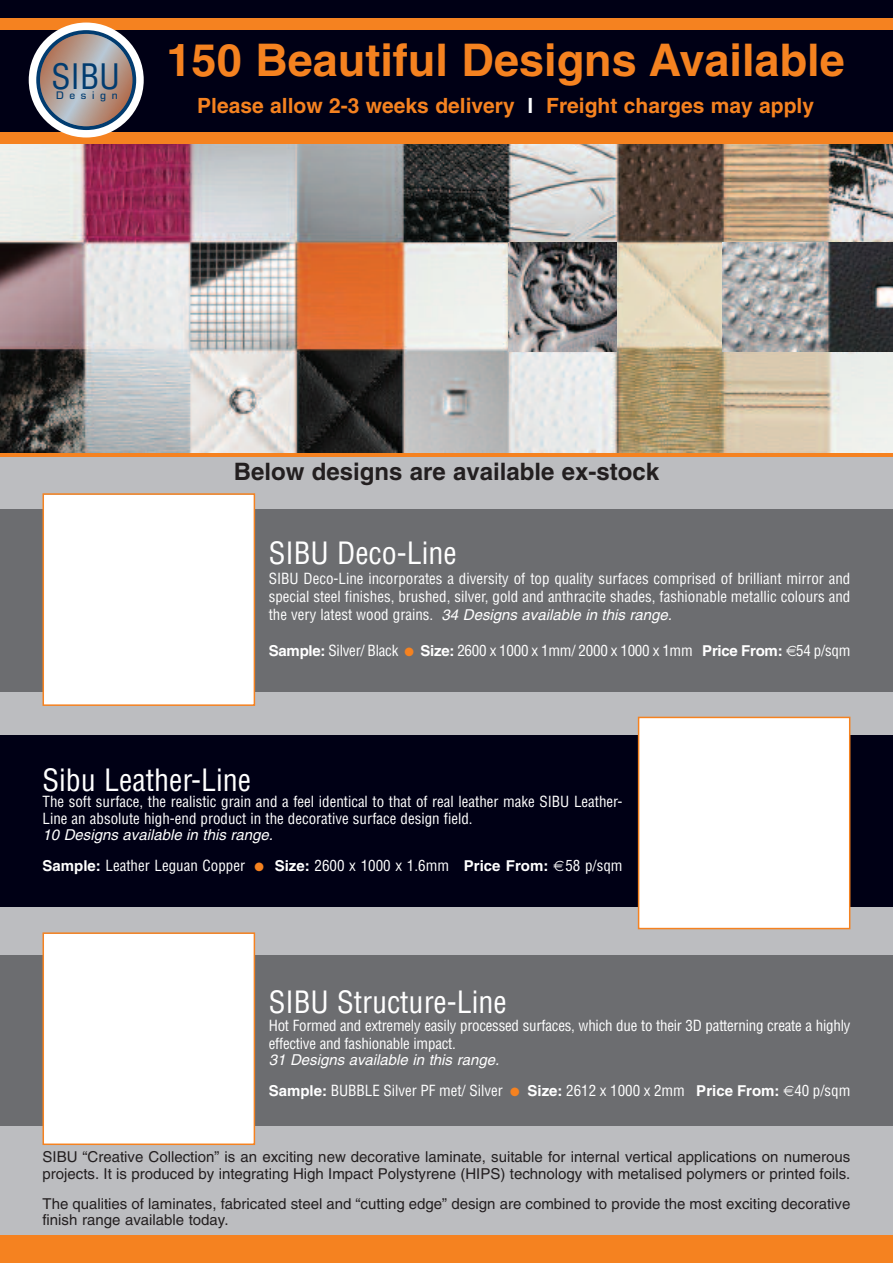
<style>
.page{position:relative;width:893px;height:1263px;background:#fff}
.page>*{position:absolute;margin:0;border:0;box-sizing:border-box;transform-origin:0 0}
.t1{font:700 45px "Helvetica";color:#f58220}
.t2{font:condensed 34.2px "Helvetica";color:#013c70}
.t3{font:condensed 30px "Helvetica";color:#fff}
.t4{font:700 24px "Helvetica";color:#231f20}
.t5{font:700 21px "Helvetica";color:#f58220}
.t6{font:condensed 15px/18px "Helvetica";color:#fff}
.t7{font:15px/16.5px "Helvetica";color:#231f20}
.t8{font:500 11.4px "Eurostile T";color:#013c70}
.s1{color:#fff}
.s2{font-style:italic;font-stretch:normal}
.s3{font-weight:700;font-stretch:normal}
.s4{color:#f58220}
</style>
<div class="page">
<div style="left:0;top:434px;width:893px;height:811px;background:#bcbdc0"></div>
<img style="left:0;top:144px;width:893px;height:309px">
<div style="left:0;top:509px;width:893px;height:182px;background:#6c6d70"></div>
<div style="left:0;top:735px;width:893px;height:172px;background:#000015"></div>
<div style="left:0;top:955px;width:893px;height:170px;background:#6c6d70"></div>
<div style="left:44px;top:495px;width:210px;height:209px;background:#fff"></div>
<div style="left:43px;top:493px;width:212px;height:213px;border:2px solid #f58220"></div>
<div style="left:0;top:1235px;width:893px;height:28px;background:#f58220"></div>
<div style="left:639px;top:718px;width:210px;height:210px;background:#fff"></div>
<div style="left:638px;top:717px;width:212px;height:212px;border:2px solid #f58220"></div>
<div style="left:44px;top:934px;width:210px;height:209px;background:#fff"></div>
<div style="left:43px;top:932px;width:212px;height:213px;border:2px solid #f58220"></div>
<div style="left:0;top:0;width:893px;height:136px;background:#000015"></div>
<div style="left:0;top:132px;width:893px;height:12px;background:#f58220"></div>
<div style="left:0;top:18px;width:893px;height:12px;background:#f58220"></div>
<img style="left:508px;top:243px;width:108px;height:108px">
<img style="left:723px;top:243px;width:170px;height:108px">
<svg style="left:29px;top:23px;width:115px;height:114px"></svg>
<hr style="left:0;top:453px;width:893px;height:4px;background:#f58220">
<h2 class="t2" style="left:51px;top:63px;width:70px">SIBU</h2>
<p class="t8" style="left:56px;top:89px;width:21px">D e</p>
<p class="t8" style="left:81px;top:89px;width:15px">s i</p>
<p class="t8" style="left:100px;top:89px;width:19px">g n</p>
<h1 class="t1" style="left:167px;top:44px;width:679px">150 Beautiful Designs Available</h1>
<h3 class="t5" style="left:197px;top:98px;width:618px">Please allow 2-3 weeks delivery <span class="s1">l</span> Freight charges may apply</h3>
<h3 class="t4" style="left:234px;top:463px;width:427px">Below designs are available ex-stock</h3>
<h3 class="t3" style="left:269px;top:542px;width:190px">SIBU Deco-Line</h3>
<p class="t6" style="left:269px;top:571px;width:583px;text-align:justify">SIBU Deco-Line incorporates a diversity of top quality surfaces comprised of brilliant mirror and special steel finishes, brushed, silver, gold and anthracite shades, fashionable metallic colours and the very latest wood grains. <span class="s2">34 Designs available in this range.</span></p>
<p class="t6" style="left:269px;top:643px;width:583px"><span class="s3">Sample:</span> Silver/ Black <span class="s4">●</span> <span class="s3">Size:</span> 2600 x 1000 x 1mm/ 2000 x 1000 x 1mm <span class="s3">Price From:</span> 54 p/sqm</p>
<h3 class="t3" style="left:43px;top:768px;width:210px">Sibu Leather-Line</h3>
<p class="t6" style="left:43px;top:795px;width:582px;line-height:16.5px">The soft surface, the realistic grain and a feel identical to that of real leather make SIBU Leather-<br>Line an absolute high-end product in the decorative surface design field.</p>
<p class="t6" style="left:43px;top:820px;width:582px;line-height:30.8px"><span class="s2">10 Designs available in this range.<br></span><span class="s3">Sample:</span> Leather Leguan Copper <span class="s4">●</span> <span class="s3">Size:</span> 2600 x 1000 x 1.6mm <span class="s3">Price From:</span> 58 p/sqm</p>
<h3 class="t3" style="left:269px;top:990px;width:240px">SIBU Structure-Line</h3>
<p class="t6" style="left:269px;top:1018px;width:583px">Hot Formed and extremely easily processed surfaces, which due to their 3D patterning create a highly effective and fashionable impact.</p>
<p class="t6" style="left:269px;top:1046px;width:583px;line-height:30.8px"><span class="s2">31 Designs available in this range.<br></span><span class="s3">Sample:</span> BUBBLE Silver PF met/ Silver <span class="s4">●</span> <span class="s3">Size:</span> 2612 x 1000 x 2mm <span class="s3">Price From:</span> 40 p/sqm</p>
<p class="t7" style="left:43px;top:1150px;width:809px">SIBU “Creative Collection” is an exciting new decorative laminate, suitable for internal vertical applications on numerous projects. It is produced by integrating High Impact Polystyrene (HIPS) technology with metalised polymers or printed foils.</p>
<p class="t7" style="left:42px;top:1196px;width:809px">The qualities of laminates, fabricated steel and “cutting edge” design are combined to provide the most exciting decorative finish range available today.</p>
</div>
